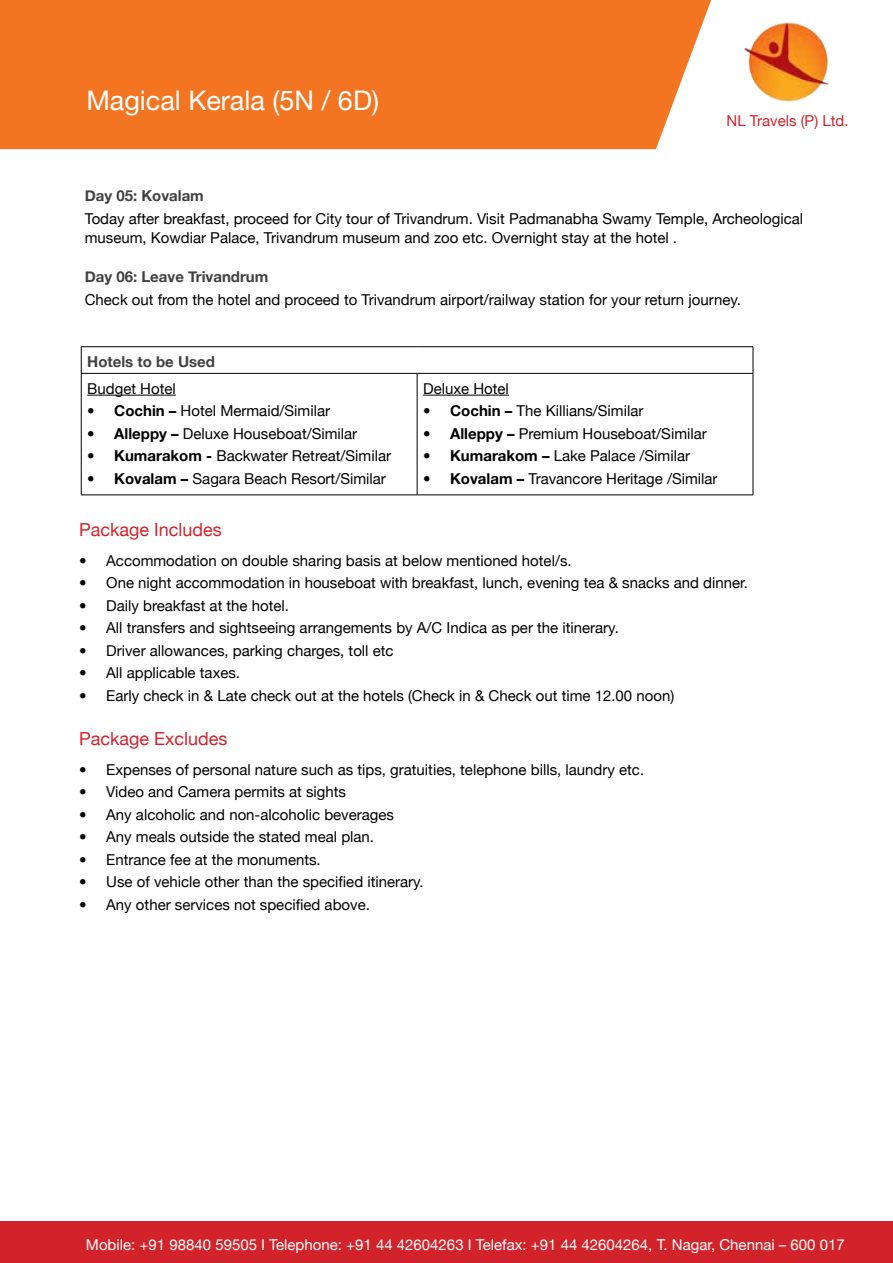
<style>
.page{position:relative;width:893px;height:1263px;background:#fff}
.page>*{position:absolute;margin:0;border:0;box-sizing:border-box;transform-origin:0 0}
.t1{font:27px "Helvetica Neue";color:#fff}
.t2{font:18px "Helvetica Neue";color:#d2232a}
.t3{font:15px/19.5px "Helvetica Neue";color:#000}
.t4{font:15px "Helvetica Neue";color:#fff}
.t5{font:700 15px "Helvetica Neue";color:#414042}
.t6{font:15px "Helvetica Neue";color:#d2232a}
.s1{font-weight:700}
</style>
<div class="page">
<div style="left:0;top:0;width:711px;height:149px;background:#f47521"></div>
<img style="left:744px;top:22px;width:85px;height:80px">
<div style="left:0;top:1222px;width:893px;height:41px;background:#d2232a"></div>
<hr style="left:81px;top:346px;width:336px;height:1px;background:#000">
<svg style="left:81px;top:347px;width:1px;height:26px"></svg>
<hr style="left:417px;top:346px;width:336px;height:1px;background:#000">
<svg style="left:753px;top:347px;width:1px;height:26px"></svg>
<hr style="left:81px;top:373px;width:336px;height:1px;background:#000">
<hr style="left:81px;top:374px;width:1px;height:121px;background:#000">
<hr style="left:417px;top:373px;width:336px;height:1px;background:#000">
<hr style="left:417px;top:374px;width:1px;height:121px;background:#000">
<hr style="left:753px;top:374px;width:1px;height:121px;background:#000">
<hr style="left:81px;top:495px;width:336px;height:1px;background:#000">
<hr style="left:417px;top:495px;width:336px;height:1px;background:#000">
<hr style="left:87px;top:395px;width:89px;height:1px;background:#000">
<hr style="left:423px;top:395px;width:86px;height:1px;background:#000">
<h1 class="t1" style="left:86px;top:84px;width:294px">Magical Kerala (5N / 6D)</h1>
<p class="t6" style="left:726px;top:112px;width:123px">NL Travels (P) Ltd.</p>
<p class="t5" style="left:85px;top:187px;width:121px">Day 05: Kovalam</p>
<p class="t3" style="left:85px;top:209px;width:720px">Today after breakfast, proceed for City tour of Trivandrum. Visit Padmanabha Swamy Temple, Archeological museum, Kowdiar Palace, Trivandrum museum and zoo etc. Overnight stay at the hotel .</p>
<p class="t5" style="left:85px;top:268px;width:185px">Day 06: Leave Trivandrum</p>
<p class="t3" style="left:85px;top:290px;width:658px">Check out from the hotel and proceed to Trivandrum airport/railway station for your return journey.</p>
<p class="t5" style="left:87px;top:353px;width:129px">Hotels to be Used</p>
<p class="t3" style="left:87px;top:378px;width:90px">Budget Hotel</p>
<p class="t3" style="left:87px;top:401px;width:244px"><span class="s1">• Cochin –</span> Hotel Mermaid/Similar</p>
<p class="t3" style="left:87px;top:423px;width:272px"><span class="s1">• Alleppy –</span> Deluxe Houseboat/Similar</p>
<p class="t3" style="left:87px;top:446px;width:305px"><span class="s1">• Kumarakom -</span> Backwater Retreat/Similar</p>
<p class="t3" style="left:87px;top:468px;width:300px"><span class="s1">• Kovalam –</span> Sagara Beach Resort/Similar</p>
<p class="t3" style="left:423px;top:378px;width:87px">Deluxe Hotel</p>
<p class="t3" style="left:423px;top:401px;width:222px"><span class="s1">• Cochin –</span> The Killians/Similar</p>
<p class="t3" style="left:423px;top:423px;width:285px"><span class="s1">• Alleppy –</span> Premium Houseboat/Similar</p>
<p class="t3" style="left:423px;top:446px;width:268px"><span class="s1">• Kumarakom –</span> Lake Palace /Similar</p>
<p class="t3" style="left:423px;top:468px;width:296px"><span class="s1">• Kovalam –</span> Travancore Heritage /Similar</p>
<p class="t2" style="left:79px;top:519px;width:144px">Package Includes</p>
<p class="t3" style="left:79px;top:550px;width:494px">• Accommodation on double sharing basis at below mentioned hotel/s.</p>
<p class="t3" style="left:79px;top:573px;width:670px">• One night accommodation in houseboat with breakfast, lunch, evening tea &amp; snacks and dinner.</p>
<p class="t3" style="left:79px;top:595px;width:211px">• Daily breakfast at the hotel.</p>
<p class="t3" style="left:79px;top:618px;width:541px">• All transfers and sightseeing arrangements by A/C Indica as per the itinerary.</p>
<p class="t3" style="left:79px;top:640px;width:316px">• Driver allowances, parking charges, toll etc</p>
<p class="t3" style="left:79px;top:663px;width:162px">• All applicable taxes.</p>
<p class="t3" style="left:79px;top:685px;width:596px">• Early check in &amp; Late check out at the hotels (Check in &amp; Check out time 12.00 noon)</p>
<p class="t2" style="left:79px;top:728px;width:150px">Package Excludes</p>
<p class="t3" style="left:79px;top:760px;width:566px">• Expenses of personal nature such as tips, gratuities, telephone bills, laundry etc.</p>
<p class="t3" style="left:79px;top:782px;width:268px">• Video and Camera permits at sights</p>
<p class="t3" style="left:79px;top:805px;width:316px">• Any alcoholic and non-alcoholic beverages</p>
<p class="t3" style="left:79px;top:827px;width:296px">• Any meals outside the stated meal plan.</p>
<p class="t3" style="left:79px;top:850px;width:243px">• Entrance fee at the monuments.</p>
<p class="t3" style="left:79px;top:872px;width:346px">• Use of vehicle other than the specified itinerary.</p>
<p class="t3" style="left:79px;top:895px;width:292px">• Any other services not specified above.</p>
<p class="t4" style="left:86px;top:1236px;width:760px">Mobile: +91 98840 59505 I Telephone: +91 44 42604263 I Telefax: +91 44 42604264, T. Nagar, Chennai – 600 017</p>
</div>
